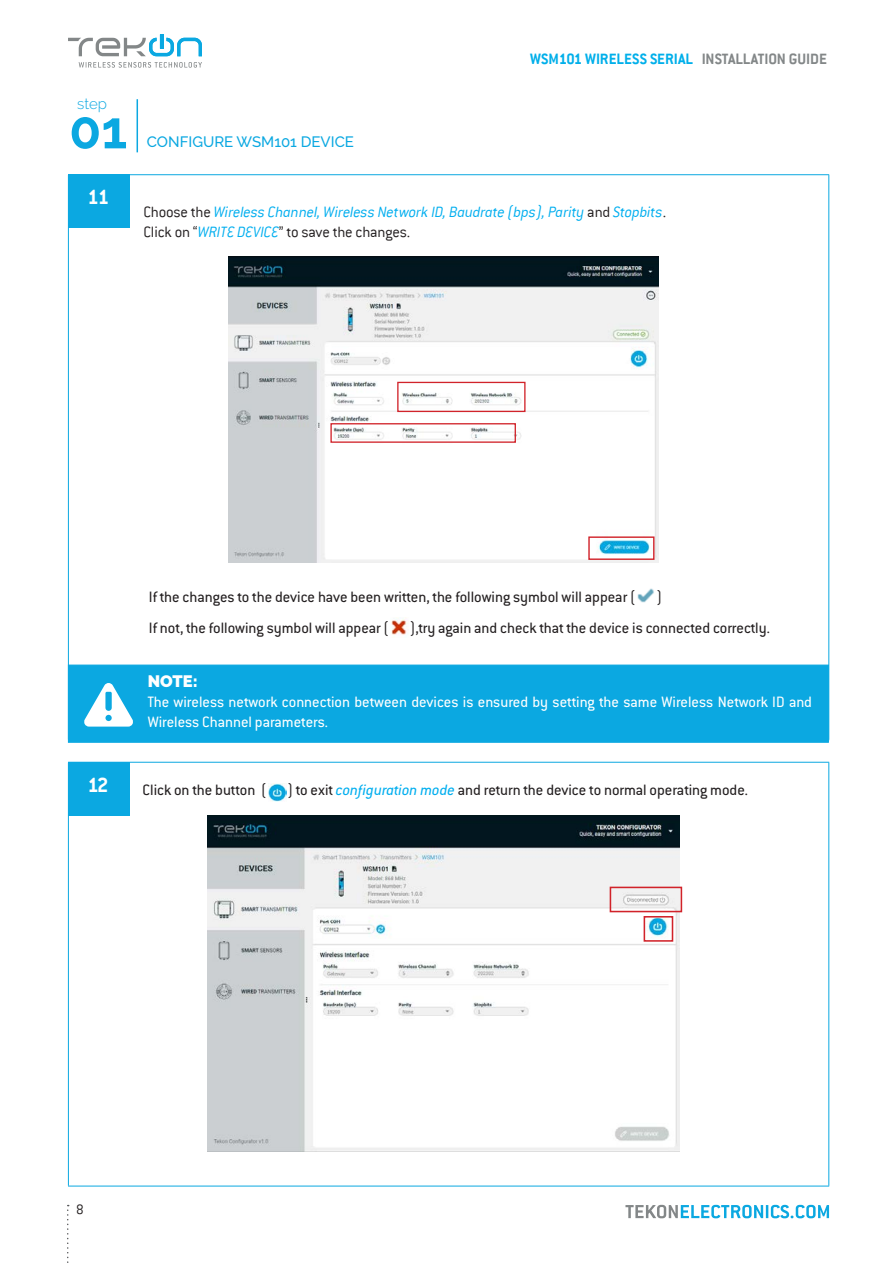
<style>
.page{position:relative;width:893px;height:1263px;background:#fff}
.page>*{position:absolute;margin:0;border:0;box-sizing:border-box;transform-origin:0 0}
.t1{font:700 52.5px "Raleway";color:#0ba8e1}
.t2{font:700 22.5px "Conduit ITC";color:#fff}
.textos{font:16.5px "Conduit ITC Pro";color:#231f20}
.textos-2{font:16.5px/19.8px "Conduit ITC Pro";color:#fff}
.textos-3{font:italic 300 16.5px "Conduit ITC";letter-spacing:-.015em;color:#00aeef}
.t3{font:700 16.5px "Conduit ITC";color:#00afea}
.textos-4{font:300 16.5px "Conduit ITC";letter-spacing:-.015em;color:#231f20}
.textos-5{font:900 16.5px "Raleway";color:#fff}
.t4{font:500 15px "Raleway";color:#0ba8e1}
.t5{font:300 15px "Raleway";color:#0ba8e1}
.t6{font:300 15px "Conduit ITC";color:#231f20}
.s1{color:#838788}
.s2{font-style:normal;color:#231f20}
.s3{font-style:italic;color:#00aeef}
.s4{font-family:"Conduit ITC";font-weight:300}
</style>
<div class="page">
<svg style="left:625px;top:1205px;width:204px;height:13px"></svg>
<svg style="left:67px;top:1205px;width:2px;height:58px"></svg>
<svg style="left:68px;top:34px;width:134px;height:22px"></svg>
<svg style="left:79px;top:62px;width:123px;height:6px"></svg>
<hr style="left:137px;top:99px;width:1px;height:53px;background:#0ba8e1">
<hr style="left:892px;top:0;width:1px;height:1263px;background:#0ba8e1">
<hr style="left:892px;top:1127px;width:1px;height:75px;background:#fff">
<hr style="left:68px;top:174px;width:761px;height:1px;background:#0ba8e1">
<hr style="left:68px;top:175px;width:1px;height:564px;background:#0ba8e1">
<hr style="left:828px;top:175px;width:1px;height:564px;background:#0ba8e1">
<hr style="left:68px;top:762px;width:761px;height:1px;background:#0ba8e1">
<hr style="left:68px;top:763px;width:1px;height:423px;background:#0ba8e1">
<hr style="left:828px;top:763px;width:1px;height:423px;background:#0ba8e1">
<hr style="left:68px;top:1186px;width:761px;height:1px;background:#0ba8e1">
<div style="left:68px;top:174px;width:62px;height:53px;background:#0ba8e1"></div>
<img style="left:637px;top:588px;width:17px;height:15px">
<img style="left:391px;top:619px;width:17px;height:16px">
<div style="left:68px;top:665px;width:761px;height:78px;background:#0ba8e1;border:1px solid #0ba8e1"></div>
<svg style="left:84px;top:683px;width:49px;height:44px"></svg>
<img style="left:228px;top:257px;width:431px;height:306px">
<div style="left:588px;top:536px;width:66px;height:24px;border:1px solid #d1232a"></div>
<div style="left:397px;top:382px;width:128px;height:30px;border:1px solid #d1232a"></div>
<div style="left:330px;top:423px;width:186px;height:20px;border:1px solid #d1232a"></div>
<div style="left:68px;top:762px;width:62px;height:53px;background:#0ba8e1"></div>
<img style="left:269px;top:783px;width:17px;height:18px">
<img style="left:208px;top:815px;width:471px;height:336px">
<div style="left:610px;top:887px;width:72px;height:25px;border:2px solid #d1232a"></div>
<div style="left:644px;top:916px;width:29px;height:26px;border:2px solid #d1232a"></div>
<p class="t5" style="left:77px;top:95px;width:31px">step</p>
<h1 class="t1" style="left:69px;top:100px;width:60px">01</h1>
<p class="t2" style="left:87px;top:184px;width:23px">11</p>
<p class="t4" style="left:147px;top:133px;width:209px">CONFIGURE WSM101 DEVICE</p>
<p class="t3" style="left:530px;top:49px;width:298px">WSM101 WIRELESS SERIAL <span class="s1">INSTALLATION GUIDE</span></p>
<p class="textos-3" style="left:144px;top:203px;width:524px"><span class="s2">Choose the</span> Wireless Channel, Wireless Network ID, Baudrate (bps), Parity <span class="s2">and</span> Stopbits<span class="s2">.</span></p>
<p class="textos-4" style="left:144px;top:223px;width:268px">Click on “<span class="s3">WRITE DEVICE</span>” to save the changes.</p>
<p class="textos" style="left:149px;top:587px;width:514px">If the changes to the device have been written, the following symbol will appear <span class="s4">( )</span></p>
<p class="textos" style="left:149px;top:619px;width:622px">If not, the following symbol will appear <span class="s4">( )</span>,try again and check that the device is connected correctly.</p>
<p class="textos-5" style="left:148px;top:672px;width:52px">NOTE:</p>
<p class="textos-2" style="left:148px;top:692px;width:666px">The wireless network connection between devices is ensured by setting the same Wireless Network ID and<br>Wireless Channel parameters.</p>
<p class="t2" style="left:87px;top:772px;width:23px">12</p>
<p class="textos" style="left:143px;top:780px;width:607px">Click on the button <span class="s4">( )</span> to exit <span class="s3">configuration mode</span> and return the device to normal operating mode.</p>
<p class="t6" style="left:76px;top:1201px;width:9px">8</p>
</div>
